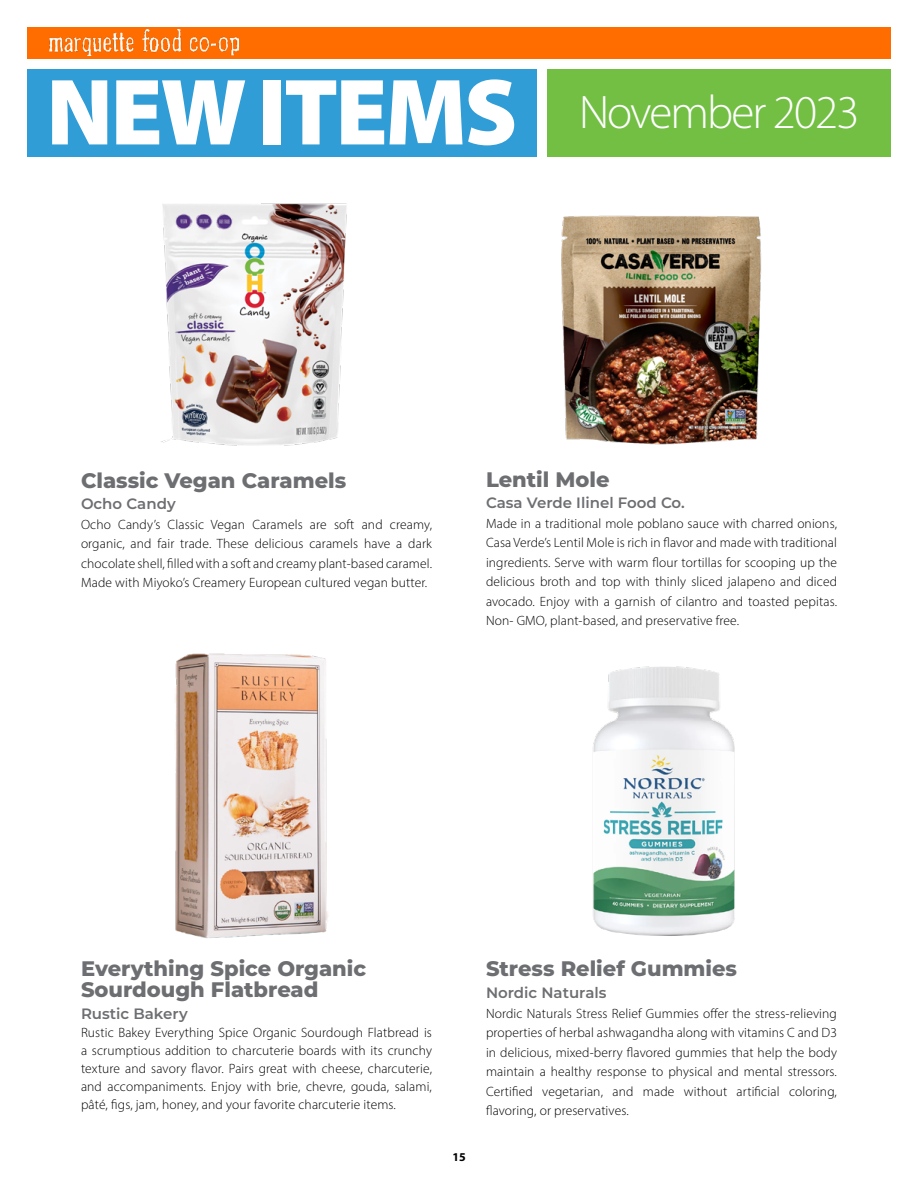
<style>
.page{position:relative;width:918px;height:1188px;background:#fff}
.page>*{position:absolute;margin:0;border:0;box-sizing:border-box;transform-origin:0 0}
.t1{font:300 47.25px "Myriad Pro";letter-spacing:-.04em;color:#fff}
.t2{font:800 21px/21px "Montserrat";color:#6d6e71}
.t3{font:600 15px "Montserrat";color:#6d6e71}
.t4{font:300 13.5px/19.5px "Myriad Pro";letter-spacing:.01em;color:#000;text-align:justify}
.t5{font:700 12px "Myriad Pro";color:#000}
.s1{font-weight:900;font-size:95.1px}
</style>
<div class="page">
<div style="left:548px;top:69px;width:343px;height:87px;background:#72bf44"></div>
<div style="left:27px;top:69px;width:510px;height:87px;background:#309dd7"></div>
<div style="left:27px;top:27px;width:864px;height:31px;background:#ff6d00"></div>
<img style="left:49px;top:30px;width:190px;height:25px">
<img style="left:161px;top:203px;width:186px;height:243px">
<img style="left:175px;top:653px;width:153px;height:285px">
<img style="left:561px;top:215px;width:200px;height:230px">
<img style="left:593px;top:666px;width:142px;height:270px">
<h1 class="t1" style="left:46px;top:84px;width:815px"><span class="s1">NEW ITEMS</span> November 2023</h1>
<h2 class="t2" style="left:81px;top:469px;width:267px">Classic Vegan Caramels</h2>
<p class="t3" style="left:81px;top:493px;width:96px">Ocho Candy</p>
<p class="t4" style="left:81px;top:514px;width:353px">Ocho Candy’s Classic Vegan Caramels are soft and creamy, organic, and fair trade. These delicious caramels have a dark chocolate shell, filled with a soft and creamy plant-based caramel.<br>Made with Miyoko’s Creamery European cultured vegan butter.</p>
<h2 class="t2" style="left:486px;top:468px;width:125px">Lentil Mole</h2>
<p class="t3" style="left:486px;top:492px;width:200px">Casa Verde Ilinel Food Co.</p>
<p class="t4" style="left:486px;top:513px;width:353px">Made in a traditional mole poblano sauce with charred onions, Casa Verde’s Lentil Mole is rich in flavor and made with traditional ingredients. Serve with warm flour tortillas for scooping up the delicious broth and top with thinly sliced jalapeno and diced avocado. Enjoy with a garnish of cilantro and toasted pepitas.<br>Non- GMO, plant-based, and preservative free.</p>
<h2 class="t2" style="left:81px;top:957px;width:287px">Everything Spice Organic<br>Sourdough Flatbread</h2>
<p class="t3" style="left:81px;top:1003px;width:108px">Rustic Bakery</p>
<p class="t4" style="left:81px;top:1024px;width:353px;line-height:18px">Rustic Bakey Everything Spice Organic Sourdough Flatbread is a scrumptious addition to charcuterie boards with its crunchy texture and savory flavor. Pairs great with cheese, charcuterie, and accompaniments. Enjoy with brie, chevre, gouda, salami, pâté, figs, jam, honey, and your favorite charcuterie items.</p>
<p class="t5" style="left:452px;top:1149px;width:15px">15</p>
<h2 class="t2" style="left:486px;top:957px;width:253px">Stress Relief Gummies</h2>
<p class="t3" style="left:486px;top:982px;width:122px">Nordic Naturals</p>
<p class="t4" style="left:486px;top:1003px;width:352px">Nordic Naturals Stress Relief Gummies offer the stress-relieving properties of herbal ashwagandha along with vitamins C and D3 in delicious, mixed-berry flavored gummies that help the body maintain a healthy response to physical and mental stressors.<br>Certified vegetarian, and made without artificial coloring, flavoring, or preservatives.</p>
</div>
